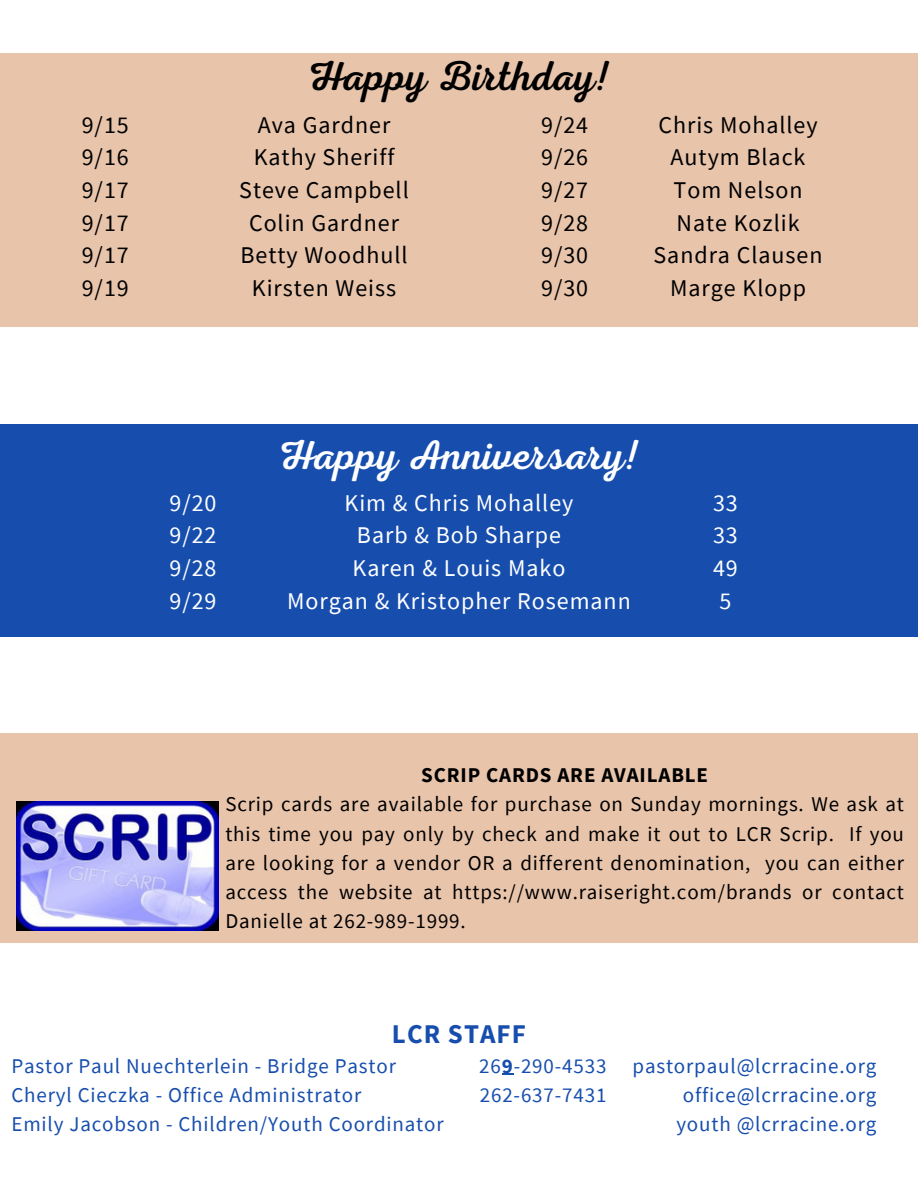
<style>
.page{position:relative;width:918px;height:1188px;background:#fff}
.page>*{position:absolute;margin:0;border:0;box-sizing:border-box;transform-origin:0 0}
.t1{font:42px "Nexa Script";color:#fff}
.t2{font:42px "Nexa Script";color:#000}
.t3{font:700 27px "Source Sans Pro";letter-spacing:.04em;color:#174eae}
.t4{font:24px "Source Sans Pro";letter-spacing:.04em;color:#000}
.t5{font:24px "Source Sans Pro";letter-spacing:.04em;color:#fff}
.t6{font:21px/29.2px "Source Sans Pro";letter-spacing:.04em;color:#000;text-align:justify}
.t7{font:21px "Source Sans Pro";letter-spacing:.04em;color:#174eae}
.t8{font:700 21px "Source Sans Pro";letter-spacing:.04em;color:#000}
.s1{font-weight:700}
</style>
<div class="page">
<div style="left:0;top:54px;width:918px;height:273px;background:#e8c4ab"></div>
<div style="left:0;top:424px;width:918px;height:213px;background:#174eae"></div>
<div style="left:0;top:733px;width:918px;height:209px;background:#e8c4ab"></div>
<img style="left:17px;top:801px;width:201px;height:130px">
<svg style="left:502px;top:1074px;width:12px;height:1px"></svg>
<p class="t4" style="left:82px;top:109px;width:49px">9/15</p>
<p class="t4" style="left:82px;top:142px;width:49px">9/16</p>
<p class="t4" style="left:82px;top:175px;width:49px">9/17</p>
<p class="t4" style="left:82px;top:207px;width:49px">9/17</p>
<p class="t4" style="left:82px;top:240px;width:49px">9/17</p>
<p class="t4" style="left:82px;top:272px;width:49px">9/19</p>
<p class="t2" style="left:307px;top:52px;width:305px">Happy Birthday!</p>
<p class="t4" style="left:258px;top:109px;width:134px">Ava Gardner</p>
<p class="t4" style="left:254px;top:142px;width:142px">Kathy Sheriff</p>
<p class="t4" style="left:239px;top:175px;width:171px">Steve Campbell</p>
<p class="t4" style="left:249px;top:207px;width:152px">Colin Gardner</p>
<p class="t4" style="left:240px;top:240px;width:169px">Betty Woodhull</p>
<p class="t4" style="left:252px;top:272px;width:146px">Kirsten Weiss</p>
<p class="t4" style="left:541px;top:109px;width:49px">9/24</p>
<p class="t4" style="left:541px;top:142px;width:49px">9/26</p>
<p class="t4" style="left:541px;top:175px;width:49px">9/27</p>
<p class="t4" style="left:541px;top:207px;width:49px">9/28</p>
<p class="t4" style="left:541px;top:240px;width:49px">9/30</p>
<p class="t4" style="left:541px;top:272px;width:49px">9/30</p>
<p class="t4" style="left:658px;top:109px;width:161px">Chris Mohalley</p>
<p class="t4" style="left:671px;top:142px;width:136px">Autym Black</p>
<p class="t4" style="left:674px;top:175px;width:130px">Tom Nelson</p>
<p class="t4" style="left:677px;top:207px;width:125px">Nate Kozlik</p>
<p class="t4" style="left:654px;top:240px;width:171px">Sandra Clausen</p>
<p class="t4" style="left:670px;top:272px;width:137px">Marge Klopp</p>
<p class="t5" style="left:169px;top:487px;width:49px">9/20</p>
<p class="t5" style="left:169px;top:520px;width:49px">9/22</p>
<p class="t5" style="left:169px;top:552px;width:49px">9/28</p>
<p class="t5" style="left:169px;top:585px;width:49px">9/29</p>
<p class="t1" style="left:278px;top:431px;width:364px">Happy Anniversary!</p>
<p class="t5" style="left:345px;top:487px;width:230px">Kim &amp; Chris Mohalley</p>
<p class="t5" style="left:357px;top:520px;width:206px">Barb &amp; Bob Sharpe</p>
<p class="t5" style="left:353px;top:552px;width:214px">Karen &amp; Louis Mako</p>
<p class="t5" style="left:287px;top:585px;width:345px">Morgan &amp; Kristopher Rosemann</p>
<p class="t5" style="left:713px;top:487px;width:26px">33</p>
<p class="t5" style="left:713px;top:520px;width:26px">33</p>
<p class="t5" style="left:713px;top:552px;width:26px">49</p>
<p class="t5" style="left:719px;top:585px;width:13px">5</p>
<p class="t8" style="left:421px;top:761px;width:288px">SCRIP CARDS ARE AVAILABLE</p>
<p class="t6" style="left:225px;top:789px;width:680px">Scrip cards are available for purchase on Sunday mornings. We ask at this time you pay only by check and make it out to LCR Scrip. If you are looking for a vendor OR a different denomination, you can either access the website at https://www.raiseright.com/brands or contact Danielle at 262-989-1999.</p>
<p class="t3" style="left:392px;top:1016px;width:136px">LCR STAFF</p>
<p class="t7" style="left:11px;top:1052px;width:386px">Pastor Paul Nuechterlein - Bridge Pastor</p>
<p class="t7" style="left:11px;top:1081px;width:351px">Cheryl Cieczka - Office Administrator</p>
<p class="t7" style="left:11px;top:1110px;width:434px">Emily Jacobson - Children/Youth Coordinator</p>
<p class="t7" style="left:479px;top:1052px;width:399px">26<span class="s1">9</span>-290-4533 pastorpaul@lcrracine.org</p>
<p class="t7" style="left:480px;top:1081px;width:128px">262-637-7431</p>
<p class="t7" style="left:683px;top:1081px;width:195px">office@lcrracine.org</p>
<p class="t7" style="left:676px;top:1110px;width:202px">youth @lcrracine.org</p>
</div>
